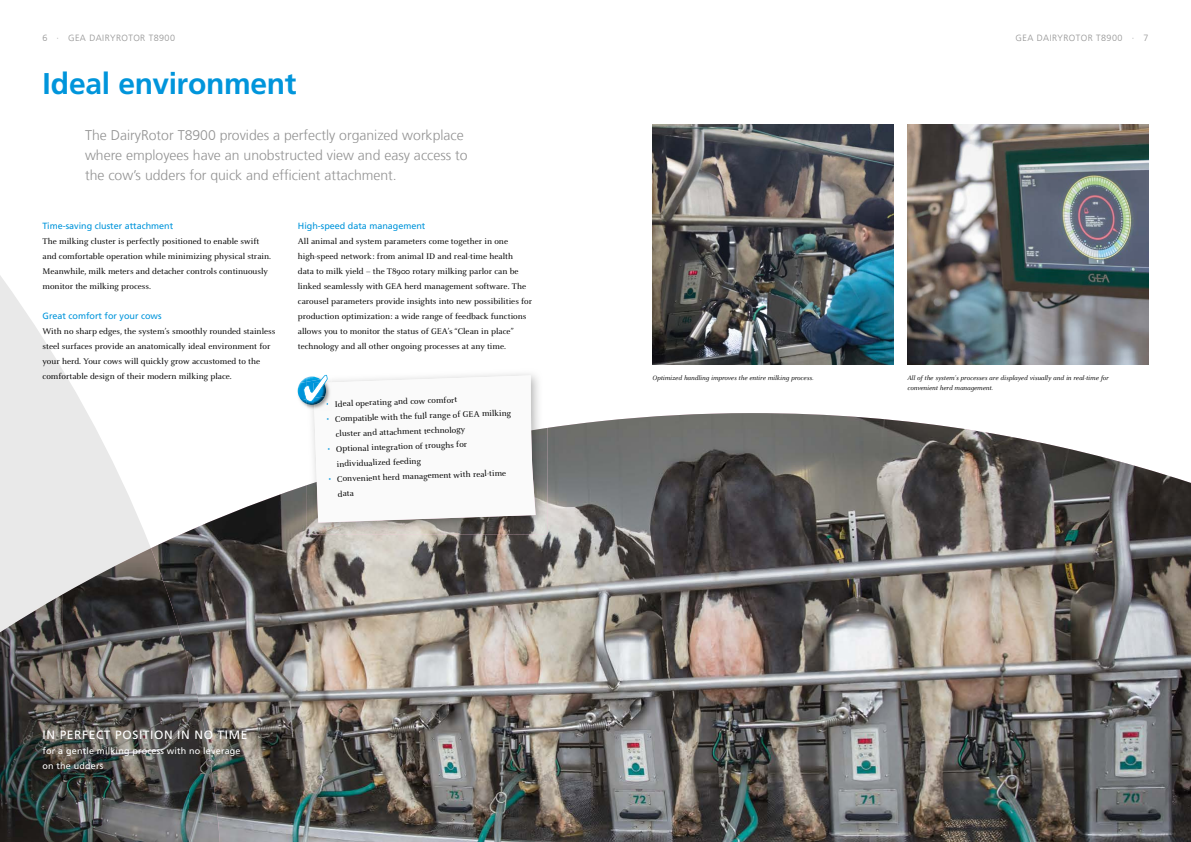
<style>
.page{position:relative;width:1191px;height:842px;background:#fff}
.page>*{position:absolute;margin:0;border:0;box-sizing:border-box;transform-origin:0 0}
.t1{font:700 30px "Frutiger LT Com";letter-spacing:-.01em;color:#0095db}
.t2{font:300 14px/20px "Frutiger LT Com";color:#929292}
.t3{font:12px "Frutiger LT Com";letter-spacing:.05em;color:#fff}
.t4{font:9px/15px "Celeste OT";color:#000}
.t5{font:9px "Frutiger LT Com";color:#0095db}
.t6{font:9px/15px "Frutiger LT Com";letter-spacing:.02em;color:#fff}
.t7{font:300 9px "Frutiger LT Com";letter-spacing:.05em;color:#929292}
.t8{font:italic 7px/10px "Celeste OT";color:#000}
.s1{color:#0095db}
</style>
<div class="page">
<img style="left:151px;top:413px;width:1040px;height:429px">
<svg style="left:0;top:275px;width:151px;height:319px;fill:#e9e9e9"></svg>
<img style="left:63px;top:548px;width:126px;height:294px">
<img style="left:0;top:594px;width:63px;height:248px">
<img style="left:188px;top:661px;width:32px;height:181px">
<img style="left:907px;top:124px;width:241px;height:240px">
<img style="left:652px;top:125px;width:241px;height:240px">
<img style="left:325px;top:373px;width:222px;height:55px">
<img style="left:513px;top:428px;width:34px;height:106px">
<img style="left:307px;top:523px;width:34px;height:11px">
<img style="left:341px;top:523px;width:172px;height:11px">
<img style="left:298px;top:383px;width:2px;height:17px">
<svg style="left:300px;top:375px;width:235px;height:148px"></svg>
<p class="t7" style="left:43px;top:32px;width:134px">6 · GEA DAIRYROTOR T8900</p>
<p class="t7" style="left:1015px;top:32px;width:134px">GEA DAIRYROTOR T8900 · 7</p>
<h1 class="t1" style="left:43px;top:66px;width:255px">Ideal environment</h1>
<h2 class="t2" style="left:85px;top:125px;width:384px">The DairyRotor T8900 provides a perfectly organized workplace where employees have an unobstructed view and easy access to the cow’s udders for quick and efficient attachment.</h2>
<p class="t5" style="left:43px;top:221px;width:132px">Time-saving cluster attachment</p>
<p class="t4" style="left:43px;top:234px;width:230px">The milking cluster is perfectly positioned to enable swift and comfortable operation while minimizing physical strain.<br>Meanwhile, milk meters and detacher controls continuously monitor the milking process.</p>
<p class="t5" style="left:43px;top:311px;width:121px">Great comfort for your cows</p>
<p class="t4" style="left:43px;top:324px;width:234px">With no sharp edges, the system’s smoothly rounded stainless steel surfaces provide an anatomically ideal environment for your herd. Your cows will quickly grow accustomed to the comfortable design of their modern milking place.</p>
<p class="t5" style="left:298px;top:221px;width:129px">High-speed data management</p>
<p class="t4" style="left:298px;top:234px;width:236px">All animal and system parameters come together in one high-speed network: from animal ID and real-time health<br>data to milk yield – the T8900 rotary milking parlor can be linked seamlessly with GEA herd management software. The carousel parameters provide insights into new possibilities for production optimization: a wide range of feedback functions allows you to monitor the status of GEA’s “Clean in place” technology and all other ongoing processes at any time.</p>
<p class="t4" style="left:326px;top:397px;width:133px;rotate:-2deg"><span class="s1">•</span> Ideal operating and cow comfort</p>
<p class="t4" style="left:335px;top:411px;width:178px;text-indent:-9px;rotate:-2deg"><span class="s1">•</span> Compatible with the full range of GEA milking cluster and attachment technology</p>
<p class="t4" style="left:336px;top:441px;width:133px;text-indent:-9px;rotate:-2deg"><span class="s1">•</span> Optional integration of troughs for individualized feeding</p>
<p class="t4" style="left:337px;top:471px;width:171px;text-indent:-9px;rotate:-2deg"><span class="s1">•</span> Convenient herd management with real-time data</p>
<h3 class="t3" style="left:43px;top:728px;width:206px">IN PERFECT POSITION IN NO TIME</h3>
<p class="t6" style="left:43px;top:744px;width:199px">for a gentle milking process with no leverage on the udders</p>
<p class="t8" style="left:652px;top:373px;width:162px">Optimized handling improves the entire milking process.</p>
<p class="t8" style="left:907px;top:373px;width:203px">All of the system’s processes are displayed visually and in real-time for convenient herd management.</p>
</div>
